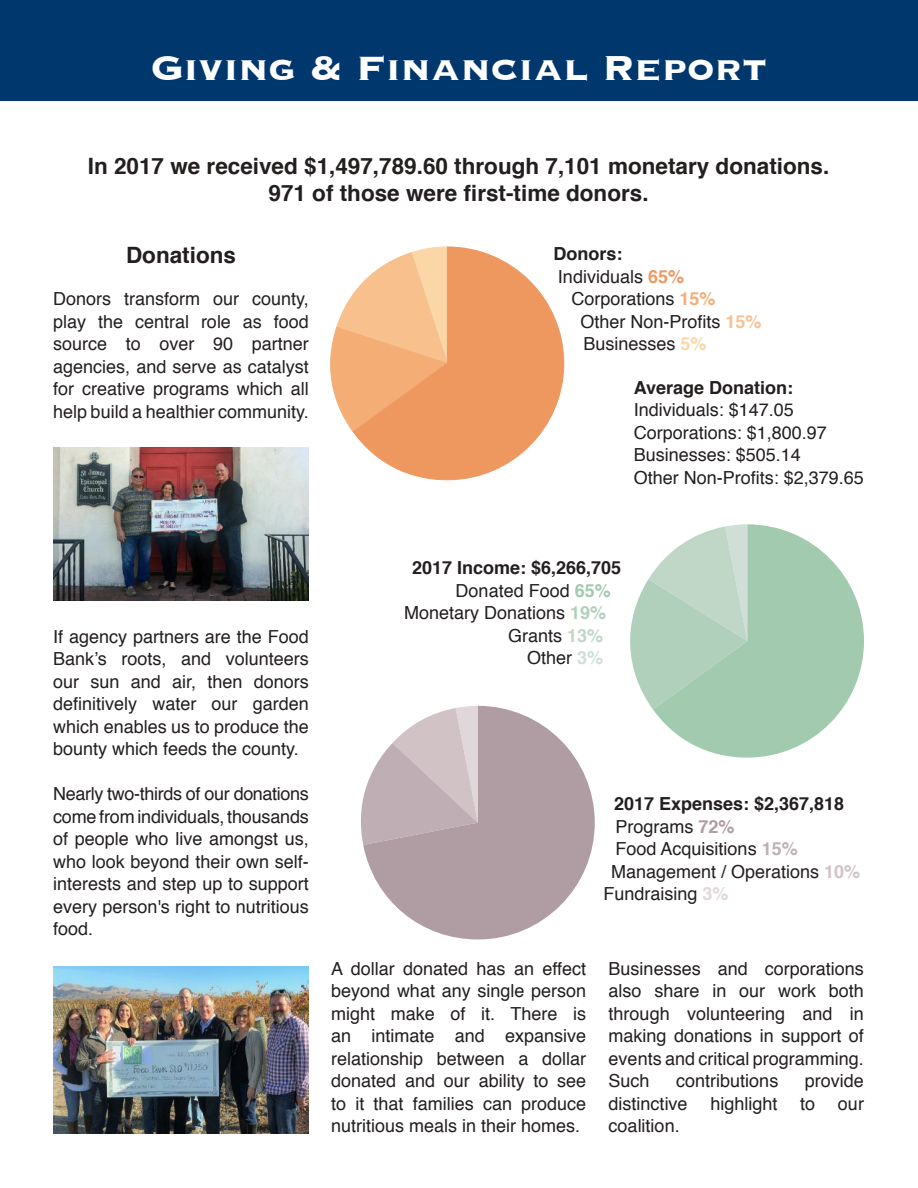
<style>
.page{position:relative;width:918px;height:1188px;background:#fff}
.page>*{position:absolute;margin:0;border:0;box-sizing:border-box;transform-origin:0 0}
.t1{font:700 45px "Copperplate";color:#fff}
.t2{font:700 22.5px/27px "Helvetica";color:#241f1f;text-align:center}
.t3{font:18px/22.5px "Helvetica";color:#241f1f;text-align:justify}
.t4{font:700 18px "Helvetica";color:#241f1f}
.s1{font-weight:700;color:#ee985f}
.s2{font-weight:700;color:#f4ad75}
.s3{font-weight:700;color:#f7c194}
.s4{font-weight:700;color:#fbd6a7}
.s5{font-weight:700;color:#a1caae}
.s6{font-weight:700;color:#b1d0bc}
.s7{font-weight:700;color:#c0d7c8}
.s8{font-weight:700;color:#cfded6}
.s9{font-weight:700;color:#b09da3}
.s10{font-weight:700;color:#bfafb4}
.s11{font-weight:700;color:#d1c2c5}
.s12{font-weight:700;color:#e1d6d9}
</style>
<div class="page">
<div style="left:0;top:0;width:918px;height:100px;background:#00386d"></div>
<img style="left:53px;top:448px;width:255px;height:153px">
<img style="left:54px;top:967px;width:255px;height:167px">
<svg style="left:361px;top:800px;width:2px;height:43px"></svg>
<svg style="left:363px;top:706px;width:232px;height:234px;fill:#b09da3"></svg>
<svg style="left:630px;top:573px;width:23px;height:136px"></svg>
<svg style="left:653px;top:524px;width:211px;height:234px;fill:#a1caae"></svg>
<svg style="left:330px;top:295px;width:22px;height:136px"></svg>
<svg style="left:352px;top:246px;width:213px;height:234px"></svg>
<h1 class="t1" style="left:151px;top:38px;width:618px">Giving &amp; Financial Report</h1>
<p class="t2" style="left:88px;top:153px;width:743px">In 2017 we received $1,497,789.60 through 7,101 monetary donations.<br>971 of those were first-time donors.</p>
<p class="t2" style="left:126px;top:242px;width:112px">Donations</p>
<p class="t3" style="left:53px;top:288px;width:257px">Donors transform our county, play the central role as food source to over 90 partner agencies, and serve as catalyst for creative programs which all help build a healthier community.</p>
<p class="t4" style="left:553px;top:239px;width:70px">Donors:</p>
<p class="t3" style="left:558px;top:266px;width:128px">Individuals <span class="s1">65%</span></p>
<p class="t3" style="left:571px;top:288px;width:146px">Corporations <span class="s2">15%</span></p>
<p class="t3" style="left:580px;top:311px;width:183px">Other Non-Profits <span class="s3">15%</span></p>
<p class="t3" style="left:584px;top:333px;width:125px">Businesses <span class="s4">5%</span></p>
<p class="t4" style="left:634px;top:373px;width:161px">Average Donation:</p>
<p class="t3" style="left:634px;top:399px;width:232px;text-align:left">Individuals: $147.05<br>Corporations: $1,800.97<br>Businesses: $505.14<br>Other Non-Profits: $2,379.65</p>
<p class="t3" style="left:53px;top:626px;width:257px">If agency partners are the Food Bank’s roots, and volunteers our sun and air, then donors definitively water our garden which enables us to produce the bounty which feeds the county.</p>
<p class="t3" style="left:53px;top:783px;width:257px">Nearly two-thirds of our donations come from individuals, thousands of people who live amongst us, who look beyond their own self&shy;interests and step up to support every person's right to nutritious food.</p>
<p class="t4" style="left:412px;top:553px;width:211px">2017 Income: $6,266,705</p>
<p class="t3" style="left:456px;top:580px;width:157px">Donated Food <span class="s5">65%</span></p>
<p class="t3" style="left:404px;top:602px;width:204px">Monetary Donations <span class="s6">19%</span></p>
<p class="t3" style="left:508px;top:625px;width:97px">Grants <span class="s7">13%</span></p>
<p class="t3" style="left:527px;top:647px;width:78px">Other <span class="s8">3%</span></p>
<p class="t4" style="left:614px;top:789px;width:232px">2017 Expenses: $2,367,818</p>
<p class="t3" style="left:616px;top:816px;width:121px">Programs <span class="s9">72%</span></p>
<p class="t3" style="left:616px;top:838px;width:184px">Food Acquisitions <span class="s10">15%</span></p>
<p class="t3" style="left:611px;top:861px;width:251px">Management / Operations <span class="s11">10%</span></p>
<p class="t3" style="left:604px;top:883px;width:127px">Fundraising <span class="s12">3%</span></p>
<p class="t3" style="left:331px;top:957px;width:257px">A dollar donated has an effect beyond what any single person might make of it. There is an intimate and expansive relationship between a dollar donated and our ability to see to it that families can produce nutritious meals in their homes.</p>
<p class="t3" style="left:609px;top:957px;width:257px">Businesses and corporations also share in our work both through volunteering and in making donations in support of events and critical programming.<br>Such</p>
<p class="t3" style="left:676px;top:1070px;width:104px">contributions</p>
<p class="t3" style="left:805px;top:1070px;width:61px">provide</p>
<p class="t3" style="left:609px;top:1092px;width:81px">distinctive</p>
<p class="t3" style="left:710px;top:1092px;width:69px">highlight</p>
<p class="t3" style="left:800px;top:1092px;width:17px">to</p>
<p class="t3" style="left:838px;top:1092px;width:28px">our</p>
<p class="t3" style="left:609px;top:1115px;width:73px">coalition.</p>
</div>
